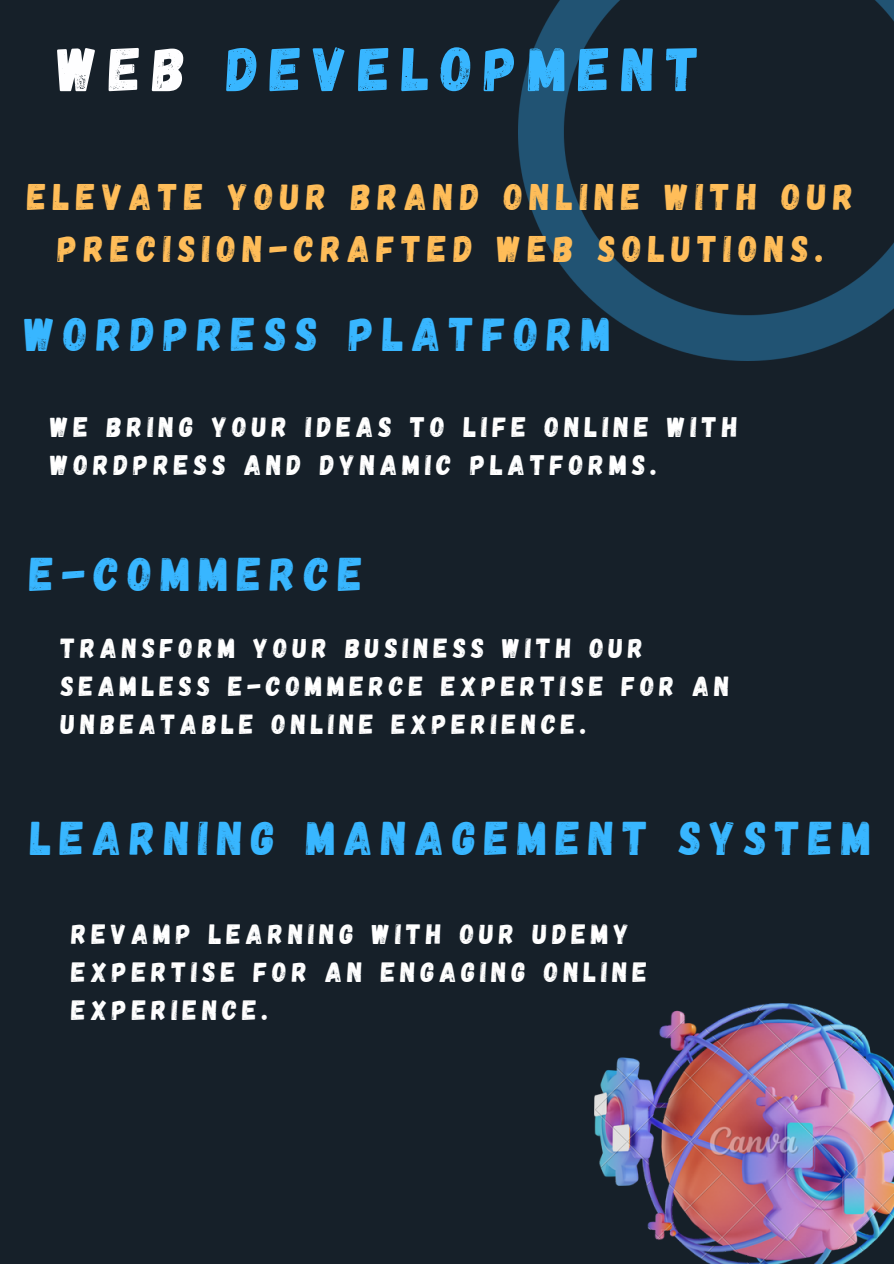
<style>
.page{position:relative;width:894px;height:1264px;background:#fff}
.page>*{position:absolute;margin:0;border:0;box-sizing:border-box;transform-origin:0 0}
.t1{font:62.1px "Gagalin";letter-spacing:.18em;color:#38b6ff}
.t2{font:47.25px "Gagalin";letter-spacing:.18em;color:#38b6ff}
.t3{font:47.1px "Gagalin";letter-spacing:.18em;color:#38b6ff}
.t4{font:37.05px/51.8px "Gagalin";letter-spacing:.18em;color:#ffbd59;text-align:center}
.t5{font:28.2px/38.2px "Gagalin";letter-spacing:.18em;color:#fff}
.t6{font:27.9px/38.2px "Gagalin";letter-spacing:.18em;color:#fff}
.t7{font:27.6px/38.2px "Gagalin";letter-spacing:.18em;color:#fff}
.s1{color:#fefeff}
</style>
<div class="page">
<div style="left:0;top:0;width:893px;height:1263px;background:#162029"></div>
<img style="left:519px;top:0;width:374px;height:360px">
<img style="left:594px;top:1003px;width:299px;height:260px">
<p class="t1" style="left:58px;top:29px;width:643px"><span class="s1">WEB</span> DEVELOPMENT</p>
<h1 class="t4" style="left:27px;top:169px;width:827px">ELEVATE YOUR BRAND ONLINE WITH OUR<br>PRECISION-CRAFTED WEB SOLUTIONS.</h1>
<h3 class="t3" style="left:25px;top:303px;width:588px">WORDPRESS PLATFORM</h3>
<h2 class="t5" style="left:50px;top:406px;width:688px">WE BRING YOUR IDEAS TO LIFE ONLINE WITH<br>WORDPRESS AND DYNAMIC PLATFORMS.</h2>
<h2 class="t2" style="left:30px;top:544px;width:334px">E-COMMERCE</h2>
<p class="t7" style="left:61px;top:627px;width:669px">TRANSFORM YOUR BUSINESS WITH OUR<br>SEAMLESS E-COMMERCE EXPERTISE FOR AN<br>UNBEATABLE ONLINE EXPERIENCE.</p>
<p class="t2" style="left:30px;top:808px;width:842px">LEARNING MANAGEMENT SYSTEM</p>
<h2 class="t6" style="left:72px;top:913px;width:577px">REVAMP LEARNING WITH OUR UDEMY<br>EXPERTISE FOR AN ENGAGING ONLINE<br>EXPERIENCE.</h2>
</div>
